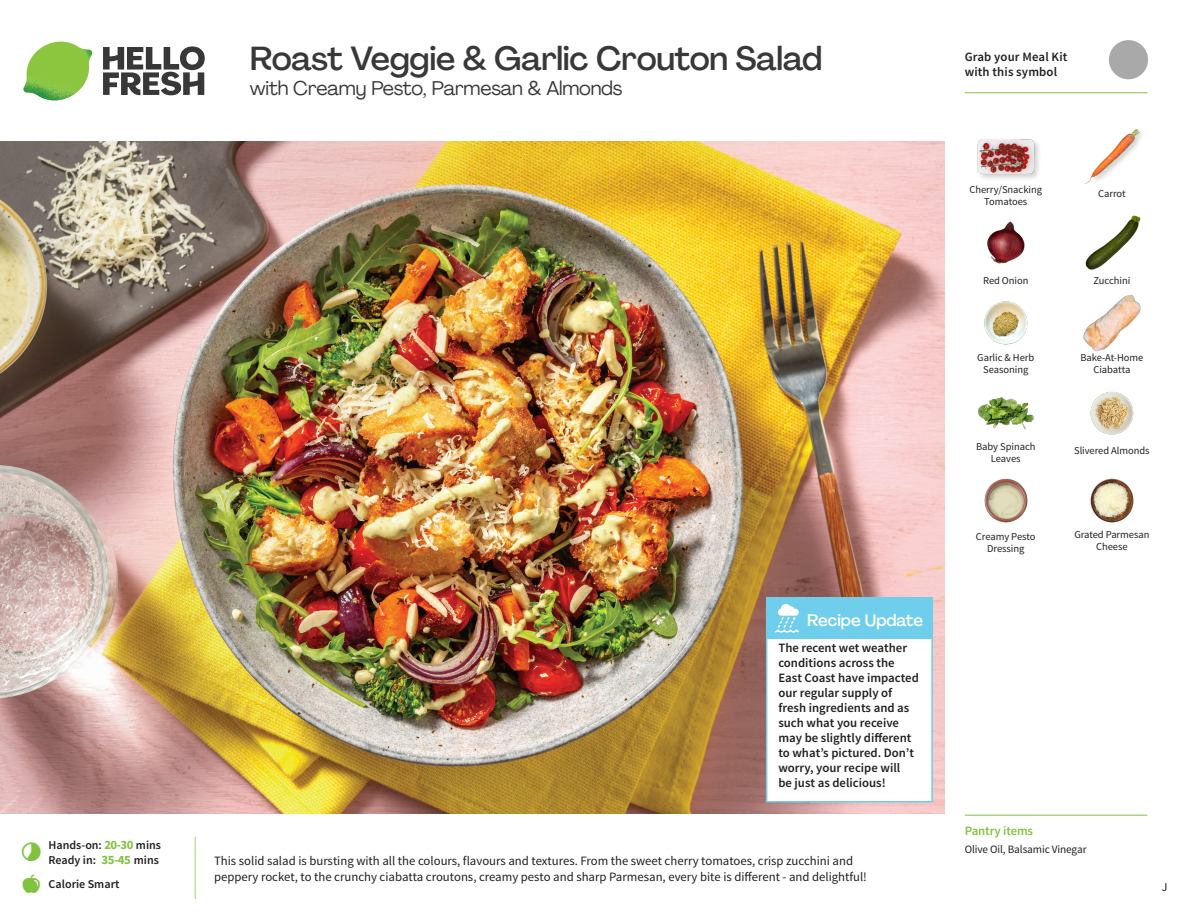
<style>
.page{position:relative;width:1188px;height:918px;background:#fff}
.page>*{position:absolute;margin:0;border:0;box-sizing:border-box;transform-origin:0 0}
._15_Titel_UK{font:500 33px "Agrandir";letter-spacing:-.015em;color:#383839}
._15_Titel_UK-2{font:19.5px "Agrandir";letter-spacing:-.01em;color:#383839}
.Steps_Text_AU{font:500 16.5px "Agrandir";color:#fff}
.Steps_Text_AU-2{font:600 12.75px/15px "Source Sans Pro";color:#231f20}
.Step_6_Text_AU{font:12.75px/16.5px "Source Sans Pro";color:#231f20}
._04_Headers_Front{font:600 12.75px "Source Sans Pro";letter-spacing:-.01em;color:#81c340}
._04_Intro{font:600 12px "Source Sans Pro";color:#231f20}
.t1{font:12px "Source Sans Pro";color:#231f20}
._05_Pantry{font:11.25px "Source Sans Pro";letter-spacing:-.01em;color:#231f20}
._18_FRONT_ingredient{font:10.5px/12px "Source Sans Pro";letter-spacing:-.005em;color:#231f20;text-align:center}
.s1{font-weight:700;font-size:12.75px;color:#81c340}
</style>
<div class="page">
<svg style="left:103px;top:46px;width:102px;height:49px"></svg>
<img style="left:23px;top:42px;width:69px;height:59px">
<img style="left:0;top:142px;width:945px;height:672px">
<div style="left:766px;top:606px;width:167px;height:196px;background:#fff;border:2px solid #6eceeb"></div>
<div style="left:766px;top:597px;width:167px;height:42px;background:#6eceeb"></div>
<svg style="left:775px;top:604px;width:24px;height:29px"></svg>
<img style="left:1083px;top:295px;width:58px;height:57px">
<img style="left:1090px;top:391px;width:44px;height:44px">
<img style="left:977px;top:397px;width:57px;height:33px">
<img style="left:984px;top:478px;width:44px;height:45px">
<img style="left:984px;top:301px;width:44px;height:44px">
<img style="left:987px;top:221px;width:38px;height:43px">
<img style="left:1085px;top:215px;width:56px;height:55px">
<div style="left:976px;top:138px;width:66px;height:43px;background:#231f20;opacity:.2"></div>
<img style="left:977px;top:138px;width:57px;height:43px">
<img style="left:1085px;top:128px;width:56px;height:56px">
<img style="left:1090px;top:478px;width:44px;height:45px">
<hr style="left:965px;top:815px;width:183px;height:1px;background:#81c340">
<svg style="left:1091px;top:40px;width:57px;height:54px"></svg>
<hr style="left:965px;top:92px;width:183px;height:1px;background:#81c340">
<p class="_04_Intro" style="left:48px;top:837px;width:114px">Hands-on: <span class="s1">20-30</span> mins</p>
<p class="_04_Intro" style="left:48px;top:852px;width:112px">Ready in: <span class="s1">35-45</span> mins</p>
<p class="_04_Intro" style="left:49px;top:876px;width:72px">Calorie Smart</p>
<p class="_15_Titel_UK" style="left:250px;top:38px;width:574px">Roast Veggie &amp; Garlic Crouton Salad</p>
<p class="_15_Titel_UK-2" style="left:250px;top:76px;width:374px">with Creamy Pesto, Parmesan &amp; Almonds</p>
<p class="Steps_Text_AU" style="left:807px;top:610px;width:117px">Recipe Update</p>
<p class="Steps_Text_AU-2" style="left:778px;top:641px;width:142px">The recent wet weather conditions across the<br>East Coast have impacted our regular supply of fresh ingredients and as such what you receive may be slightly different to what’s pictured. Don’t worry, your recipe will<br>be just as delicious!</p>
<p class="Step_6_Text_AU" style="left:214px;top:852px;width:654px">This solid salad is bursting with all the colours, flavours and textures. From the sweet cherry tomatoes, crisp zucchini and peppery rocket, to the crunchy ciabatta croutons, creamy pesto and sharp Parmesan, every bite is different - and delightful!</p>
<p class="Steps_Text_AU-2" style="left:965px;top:50px;width:104px">Grab your Meal Kit with this symbol</p>
<p class="_18_FRONT_ingredient" style="left:970px;top:183px;width:74px">Cherry/Snacking<br>Tomatoes</p>
<p class="_18_FRONT_ingredient" style="left:1098px;top:188px;width:29px">Carrot</p>
<p class="_18_FRONT_ingredient" style="left:983px;top:274px;width:47px">Red Onion</p>
<p class="_18_FRONT_ingredient" style="left:1094px;top:274px;width:38px">Zucchini</p>
<p class="_18_FRONT_ingredient" style="left:977px;top:352px;width:58px">Garlic &amp; Herb<br>Seasoning</p>
<p class="_18_FRONT_ingredient" style="left:1080px;top:352px;width:65px">Bake-At-Home<br>Ciabatta</p>
<p class="_18_FRONT_ingredient" style="left:976px;top:440px;width:61px">Baby Spinach<br>Leaves</p>
<p class="_18_FRONT_ingredient" style="left:976px;top:531px;width:61px">Creamy Pesto<br>Dressing</p>
<p class="_18_FRONT_ingredient" style="left:1074px;top:445px;width:77px">Slivered Almonds</p>
<p class="_18_FRONT_ingredient" style="left:1074px;top:529px;width:77px">Grated Parmesan<br>Cheese</p>
<p class="_04_Headers_Front" style="left:965px;top:822px;width:70px">Pantry items</p>
<p class="_05_Pantry" style="left:965px;top:842px;width:123px">Olive Oil, Balsamic Vinegar</p>
<p class="t1" style="left:1162px;top:879px;width:7px">J</p>
</div>
